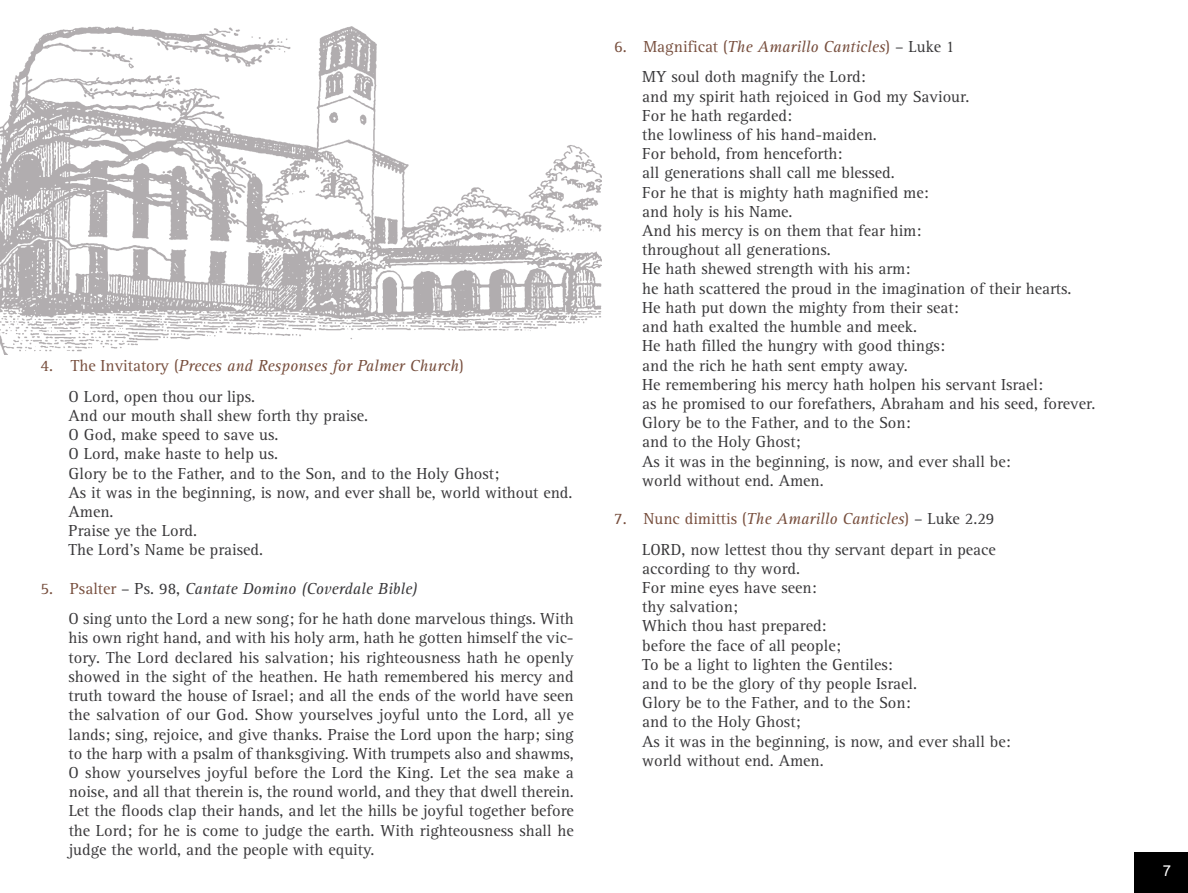
<style>
.page{position:relative;width:1188px;height:893px;background:#fff}
.page>*{position:absolute;margin:0;border:0;box-sizing:border-box;transform-origin:0 0}
.t1{font:16.5px/19.2px "Rotis Serif";color:#39383a}
.t2{font:italic 16.5px/30.3px "Rotis Serif";color:#774e3d}
.t3{font:15px "Arial";color:#fff}
.s1{font-style:normal}
.s2{font-style:normal;color:#39383a}
.s3{color:#774e3d}
.s4{font-style:italic}
.s5{font-style:italic;color:#774e3d}
</style>
<div class="page">
<img style="left:0;top:26px;width:601px;height:329px">
<div style="left:1134px;top:852px;width:54px;height:41px;background:#000"></div>
<p class="t2" style="left:69px;top:352px;width:397px;text-indent:-28px"><span class="s1">4. The Invitatory (</span>Preces and Responses for Palmer Church<span class="s1">)<br></span><span class="s2">O Lord, open thou our lips.</span></p>
<p class="t1" style="left:69px;top:407px;width:505px">And our mouth shall shew forth thy praise.<br>O God, make speed to save us.<br>O Lord, make haste to help us.<br>Glory be to the Father, and to the Son, and to the Holy Ghost;<br>As it was in the beginning, is now, and ever shall be, world without end.<br>Amen.<br>Praise ye the Lord.<br>The Lord's Name be praised.</p>
<p class="t1" style="left:69px;top:575px;width:507px;line-height:30.3px;text-indent:-28px"><span class="s3">5. Psalter</span> – Ps. 98, <span class="s4">Cantate Domino (Coverdale Bible)<br></span>O sing unto the Lord a new song; for he hath done marvelous things. With</p>
<p class="t1" style="left:69px;top:630px;width:507px;text-align:justify">his own right hand, and with his holy arm, hath he gotten himself the vic&shy;tory. The Lord declared his salvation; his righteousness hath he openly showed in the sight of the heathen. He hath remembered his mercy and truth toward the house of Israel; and all the ends of the world have seen the salvation of our God. Show yourselves joyful unto the Lord, all ye lands; sing, rejoice, and give thanks. Praise the Lord upon the harp; sing to the harp with a psalm of thanksgiving. With trumpets also and shawms, O show yourselves joyful before the Lord the King. Let the sea make a noise, and all that therein is, the round world, and they that dwell therein.<br>Let the floods clap their hands, and let the hills be joyful together before the Lord; for he is come to judge the earth. With righteousness shall he judge the world, and the people with equity.</p>
<p class="t1" style="left:642px;top:33px;width:314px;line-height:30.3px;text-indent:-28px"><span class="s3">6. Magnificat (</span><span class="s5">The Amarillo Canticles</span><span class="s3">)</span> – Luke 1<br>MY soul doth magnify the Lord:</p>
<p class="t1" style="left:642px;top:88px;width:455px">and my spirit hath rejoiced in God my Saviour.<br>For he hath regarded:<br>the lowliness of his hand-maiden.<br>For behold, from henceforth:<br>all generations shall call me blessed.<br>For he that is mighty hath magnified me:<br>and holy is his Name.<br>And his mercy is on them that fear him:<br>throughout all generations.<br>He hath shewed strength with his arm:<br>he hath scattered the proud in the imagination of their hearts.<br>He hath put down the mighty from their seat:<br>and hath exalted the humble and meek.<br>He hath filled the hungry with good things:<br>and the rich he hath sent empty away.<br>He remembering his mercy hath holpen his servant Israel:<br>as he promised to our forefathers, Abraham and his seed, forever.<br>Glory be to the Father, and to the Son:<br>and to the Holy Ghost;<br>As it was in the beginning, is now, and ever shall be:<br>world without end. Amen.</p>
<p class="t1" style="left:614px;top:505px;width:383px;line-height:30.3px;text-align:right"><span class="s3">7. Nunc dimittis (</span><span class="s5">The Amarillo Canticles</span><span class="s3">)</span> – Luke 2.29<br>LORD, now lettest thou thy servant depart in peace</p>
<p class="t1" style="left:642px;top:560px;width:370px">according to thy word.<br>For mine eyes have seen:<br>thy salvation;<br>Which thou hast prepared:<br>before the face of all people;<br>To be a light to lighten the Gentiles:<br>and to be the glory of thy people Israel.<br>Glory be to the Father, and to the Son:<br>and to the Holy Ghost;<br>As it was in the beginning, is now, and ever shall be: world without end. Amen.</p>
<p class="t3" style="left:1163px;top:862px;width:10px">7</p>
</div>
